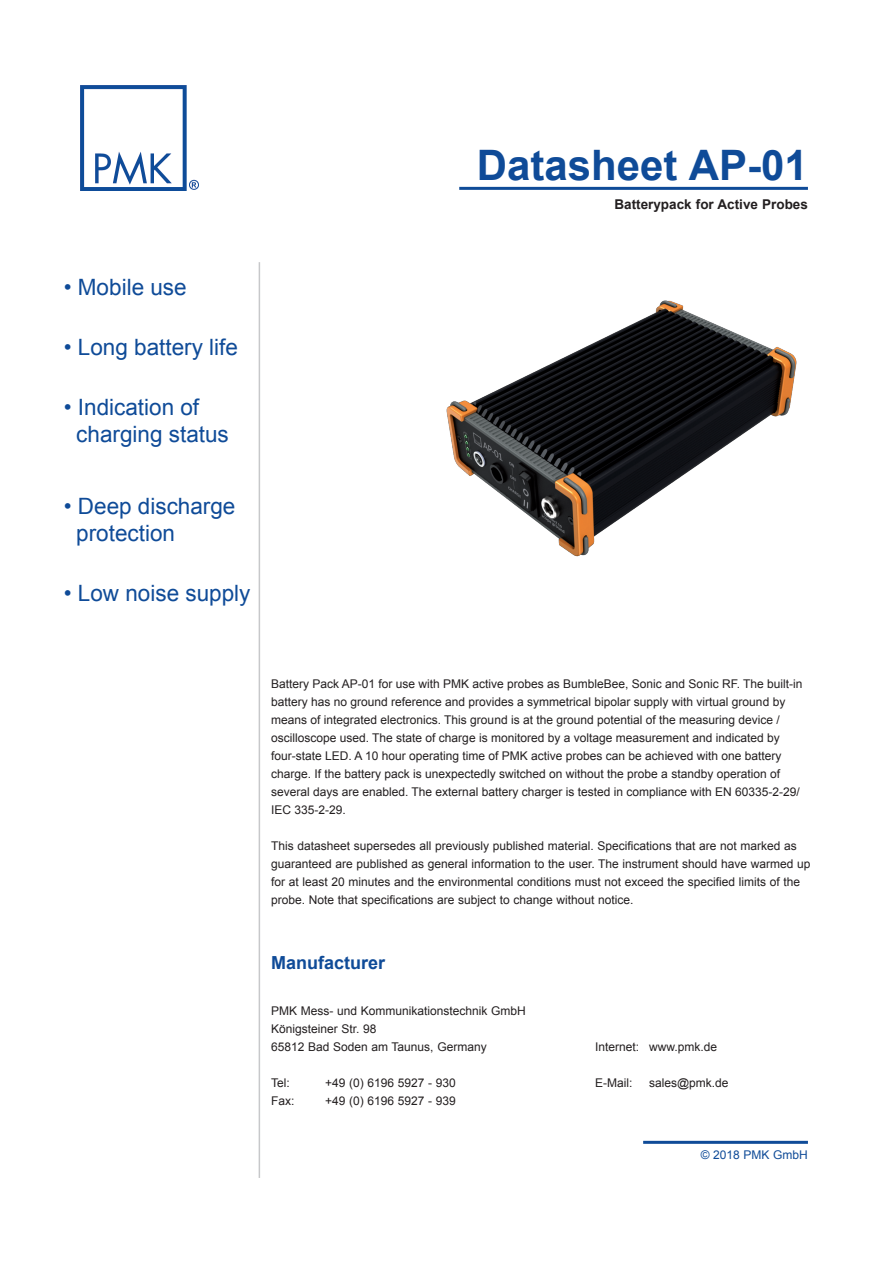
<style>
.page{position:relative;width:893px;height:1263px;background:#fff}
.page>*{position:absolute;margin:0;border:0;box-sizing:border-box;transform-origin:0 0}
.t1{font:700 42px "Arial";color:#0f4b98}
.t2{font:22.5px/27px "Arial";color:#0f4b98}
.t3{font:700 18px "Arial";color:#0f4b98}
.t4{font:700 13.5px "Arial";color:#231f20}
.t5{font:12px/18px "Arial";color:#231f20}
.t6{font:12px "Arial";color:#0f4b98}
</style>
<div class="page">
<hr style="left:643px;top:1141px;width:165px;height:3px;background:#0f4b98">
<img style="left:81px;top:85px;width:118px;height:106px">
<hr style="left:459px;top:187px;width:349px;height:3px;background:#0f4b98">
<hr style="left:259px;top:262px;width:1px;height:916px;background:#c7c8ca">
<img style="left:446px;top:300px;width:351px;height:257px">
<h2 class="t2" style="left:64px;top:274px;width:124px">• Mobile use</h2>
<h2 class="t2" style="left:64px;top:334px;width:176px">• Long battery life</h2>
<h2 class="t2" style="left:76px;top:394px;width:154px;text-indent:-13px">• Indication of charging status</h2>
<h2 class="t2" style="left:76px;top:493px;width:161px;text-indent:-13px">• Deep discharge protection</h2>
<h2 class="t2" style="left:64px;top:580px;width:188px">• Low noise supply</h2>
<h1 class="t1" style="left:477px;top:137px;width:333px">Datasheet AP-01</h1>
<p class="t4" style="left:614px;top:195px;width:195px">Batterypack for Active Probes</p>
<p class="t5" style="left:271px;top:675px;width:533px">Battery Pack AP-01 for use with PMK active probes as BumbleBee, Sonic and Sonic RF. The built-in battery has no ground reference and provides a symmetrical bipolar supply with virtual ground by means of integrated electronics. This ground is at the ground potential of the measuring device / oscilloscope used. The state of charge is monitored by a voltage measurement and indicated by four-state LED. A 10 hour operating time of PMK active probes can be achieved with one battery charge. If the battery pack is unexpectedly switched on without the probe a standby operation of several days are enabled. The external battery charger is tested in compliance with EN 60335-2-29/ IEC 335-2-29.</p>
<p class="t5" style="left:271px;top:837px;width:541px">This datasheet supersedes all previously published material. Specifications that are not marked as guaranteed are published as general information to the user. The instrument should have warmed up for at least 20 minutes and the environmental conditions must not exceed the specified limits of the probe. Note that specifications are subject to change without notice.</p>
<h3 class="t3" style="left:271px;top:950px;width:116px">Manufacturer</h3>
<p class="t5" style="left:271px;top:1002px;width:256px">PMK Mess- und Kommunikationstechnik GmbH<br>Königsteiner Str. 98<br>65812 Bad Soden am Taunus, Germany</p>
<p class="t5" style="left:595px;top:1038px;width:124px">Internet: www.pmk.de</p>
<p class="t5" style="left:271px;top:1074px;width:20px">Tel:</p>
<p class="t5" style="left:325px;top:1074px;width:132px">+49 (0) 6196 5927 - 930</p>
<p class="t5" style="left:595px;top:1074px;width:39px">E-Mail:</p>
<p class="t5" style="left:649px;top:1074px;width:81px">sales@pmk.de</p>
<p class="t5" style="left:271px;top:1092px;width:25px">Fax:</p>
<p class="t5" style="left:325px;top:1092px;width:132px">+49 (0) 6196 5927 - 939</p>
<p class="t6" style="left:701px;top:1147px;width:109px">© 2018 PMK GmbH</p>
</div>
